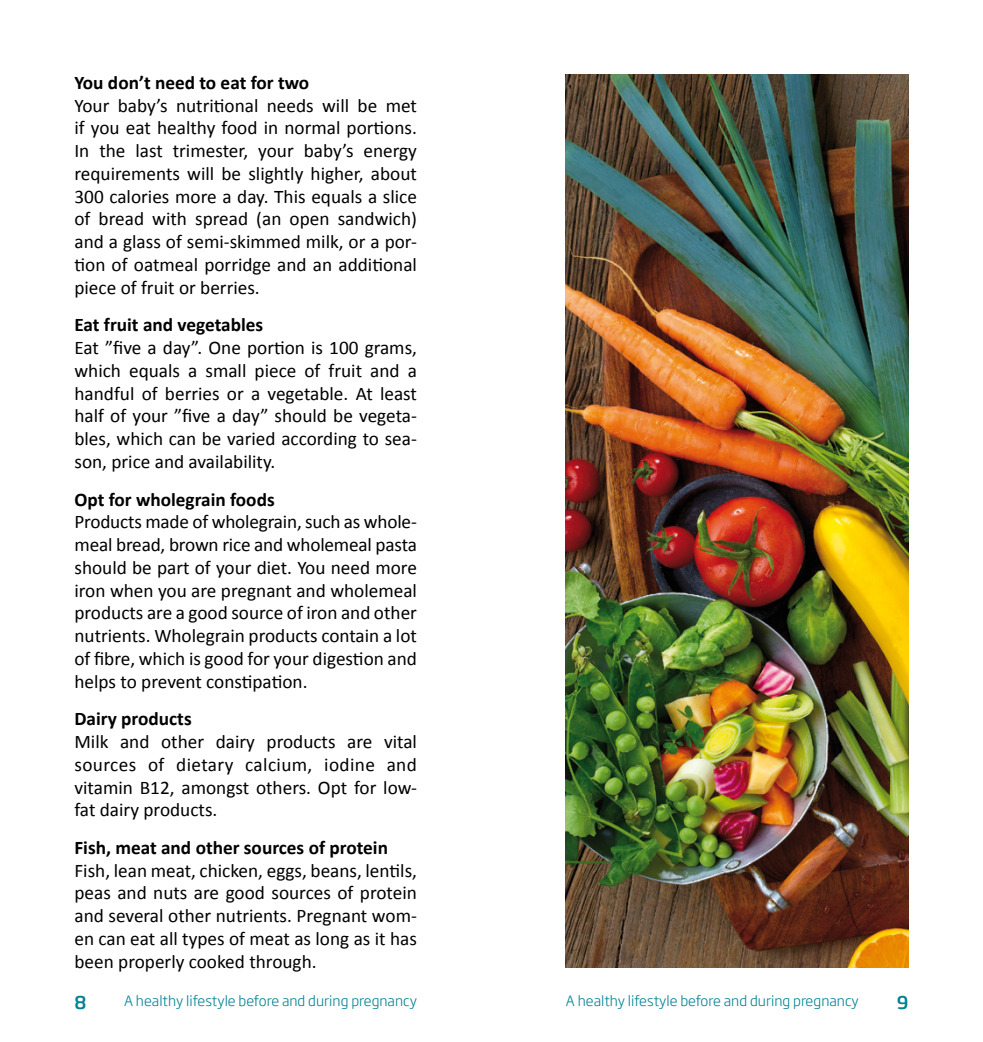
<style>
.page{position:relative;width:983px;height:1042px;background:#fff}
.page>*{position:absolute;margin:0;border:0;box-sizing:border-box;transform-origin:0 0}
.t1{font:19.25px/22.8px "Calibri";color:#000;text-align:justify}
.t2{font:700 19.25px "Calibri";color:#000}
.t3{font:500 17.5px "Soho Gothic Std";color:#008193}
.t4{font:300 14px "Soho Gothic Std";color:#008193}
</style>
<div class="page">
<img style="left:566px;top:74px;width:342px;height:893px">
<p class="t2" style="left:74px;top:70px;width:236px">You don’t need to eat for two</p>
<p class="t1" style="left:74px;top:94px;width:344px">Your baby’s nutritional needs will be met if you eat healthy food in normal portions.<br>In the last trimester, your baby’s energy requirements will be slightly higher, about 300 calories more a day. This equals a slice of bread with spread (an open sandwich) and a glass of semi-skimmed milk, or a por&shy;tion of oatmeal porridge and an additional piece of fruit or berries.</p>
<p class="t2" style="left:74px;top:313px;width:190px">Eat fruit and vegetables</p>
<p class="t1" style="left:74px;top:336px;width:344px">Eat ”five a day”. One portion is 100 grams, which equals a small piece of fruit and a handful of berries or a vegetable. At least half of your ”five a day” should be vegeta&shy;bles, which can be varied according to sea&shy;son, price and availability.</p>
<p class="t2" style="left:74px;top:487px;width:202px">Opt for wholegrain foods</p>
<p class="t1" style="left:74px;top:510px;width:344px">Products made of wholegrain, such as whole&shy;meal bread, brown rice and wholemeal pasta should be part of your diet. You need more iron when you are pregnant and wholemeal products are a good source of iron and other nutrients. Wholegrain products contain a lot of fibre, which is good for your digestion and helps to prevent constipation.</p>
<p class="t2" style="left:74px;top:706px;width:119px">Dairy products</p>
<p class="t1" style="left:74px;top:730px;width:344px">Milk and other dairy products are vital sources of dietary calcium, iodine and vitamin B12, amongst others. Opt for low&shy;fat dairy products.</p>
<p class="t2" style="left:74px;top:835px;width:315px">Fish, meat and other sources of protein</p>
<p class="t1" style="left:74px;top:859px;width:344px">Fish, lean meat, chicken, eggs, beans, lentils, peas and nuts are good sources of protein and several other nutrients. Pregnant wom&shy;en can eat all types of meat as long as it has been properly cooked through.</p>
<p class="t3" style="left:74px;top:991px;width:13px">8</p>
<p class="t4" style="left:124px;top:992px;width:294px">A healthy lifestyle before and during pregnancy</p>
<p class="t4" style="left:566px;top:992px;width:294px">A healthy lifestyle before and during pregnancy</p>
<p class="t3" style="left:896px;top:991px;width:13px">9</p>
</div>
